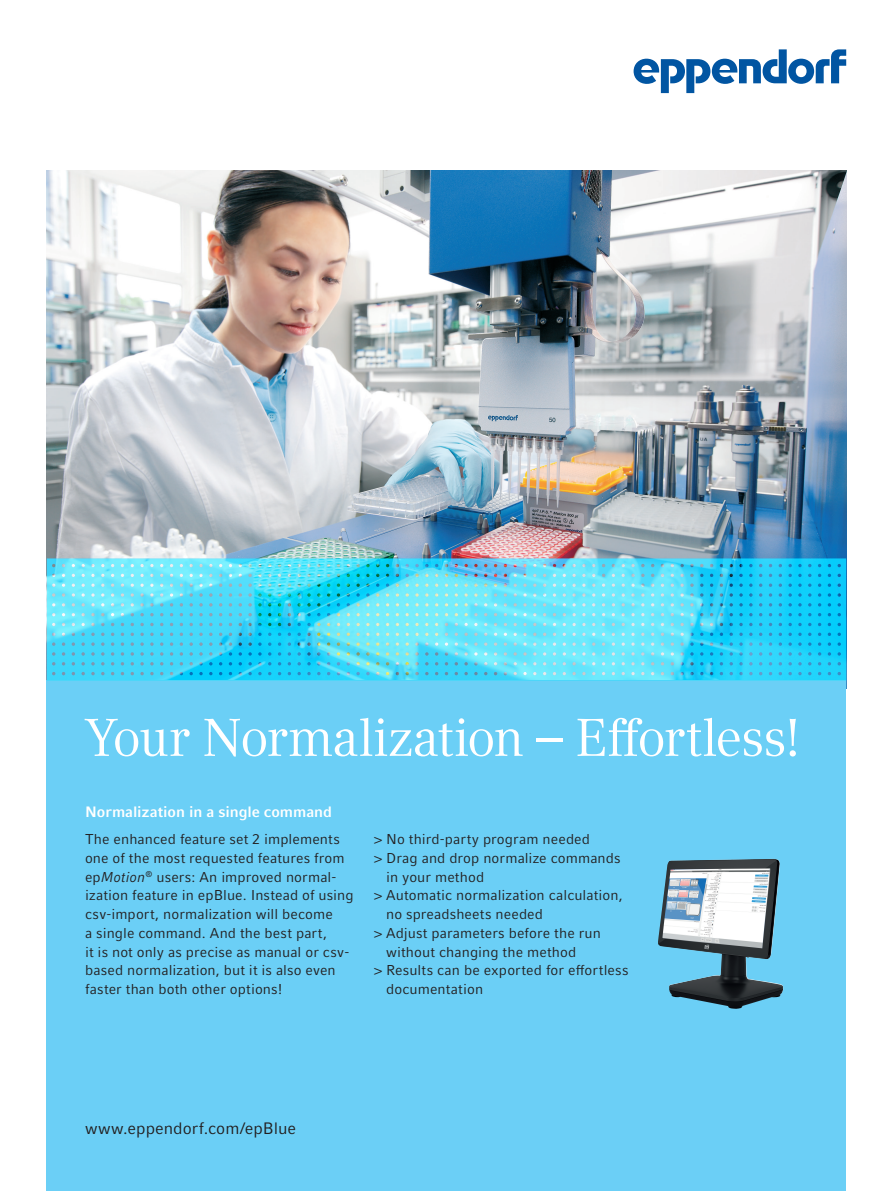
<style>
.page{position:relative;width:893px;height:1191px;background:#fff}
.page>*{position:absolute;margin:0;border:0;box-sizing:border-box;transform-origin:0 0}
.t1{font:52.5px "Compatil Textfor Eppendorf";letter-spacing:-.025em;color:#fff}
.t2{font:16.5px "Compatil Factfor Eppendorf";color:#231f20}
.t3{font:700 15px "Compatil Factfor Eppendorf";letter-spacing:-.005em;color:#fff}
.t4{font:14.25px/18.8px "Compatil Factfor Eppendorf";letter-spacing:.005em;color:#231f20}
.s1{font-style:italic}
</style>
<div class="page">
<img style="left:47px;top:170px;width:799px;height:388px">
<div style="left:47px;top:680px;width:799px;height:511px;background:#6bcff6"></div>
<svg style="left:634px;top:49px;width:212px;height:44px"></svg>
<img style="left:658px;top:859px;width:125px;height:149px">
<svg style="left:47px;top:558px;width:799px;height:122px;background:#50d9f5"></svg>
<h1 class="t1" style="left:85px;top:707px;width:718px">Your Normalization – Effortless!</h1>
<p class="t3" style="left:85px;top:803px;width:248px">Normalization in a single command</p>
<p class="t4" style="left:85px;top:830px;width:270px">The enhanced feature set 2 implements one of the most requested features from ep<span class="s1">Motion</span><sup>®</sup> users: An improved normal&shy;ization feature in epBlue. Instead of using csv-import, normalization will become<br>a single command. And the best part,<br>it is not only as precise as manual or csv&shy;based normalization, but it is also even faster than both other options!</p>
<p class="t4" style="left:374px;top:830px;width:217px">&gt; No third-party program needed</p>
<p class="t4" style="left:374px;top:848px;width:248px">&gt; Drag and drop normalize commands</p>
<p class="t4" style="left:386px;top:867px;width:100px">in your method</p>
<p class="t4" style="left:374px;top:886px;width:250px">&gt; Automatic normalization calculation,</p>
<p class="t4" style="left:386px;top:905px;width:158px">no spreadsheets needed</p>
<p class="t4" style="left:374px;top:923px;width:228px">&gt; Adjust parameters before the run</p>
<p class="t4" style="left:386px;top:942px;width:192px">without changing the method</p>
<p class="t4" style="left:374px;top:961px;width:256px">&gt; Results can be exported for effortless</p>
<p class="t4" style="left:386px;top:979px;width:99px">documentation</p>
<p class="t2" style="left:85px;top:1118px;width:213px">www.eppendorf.com/epBlue</p>
</div>
